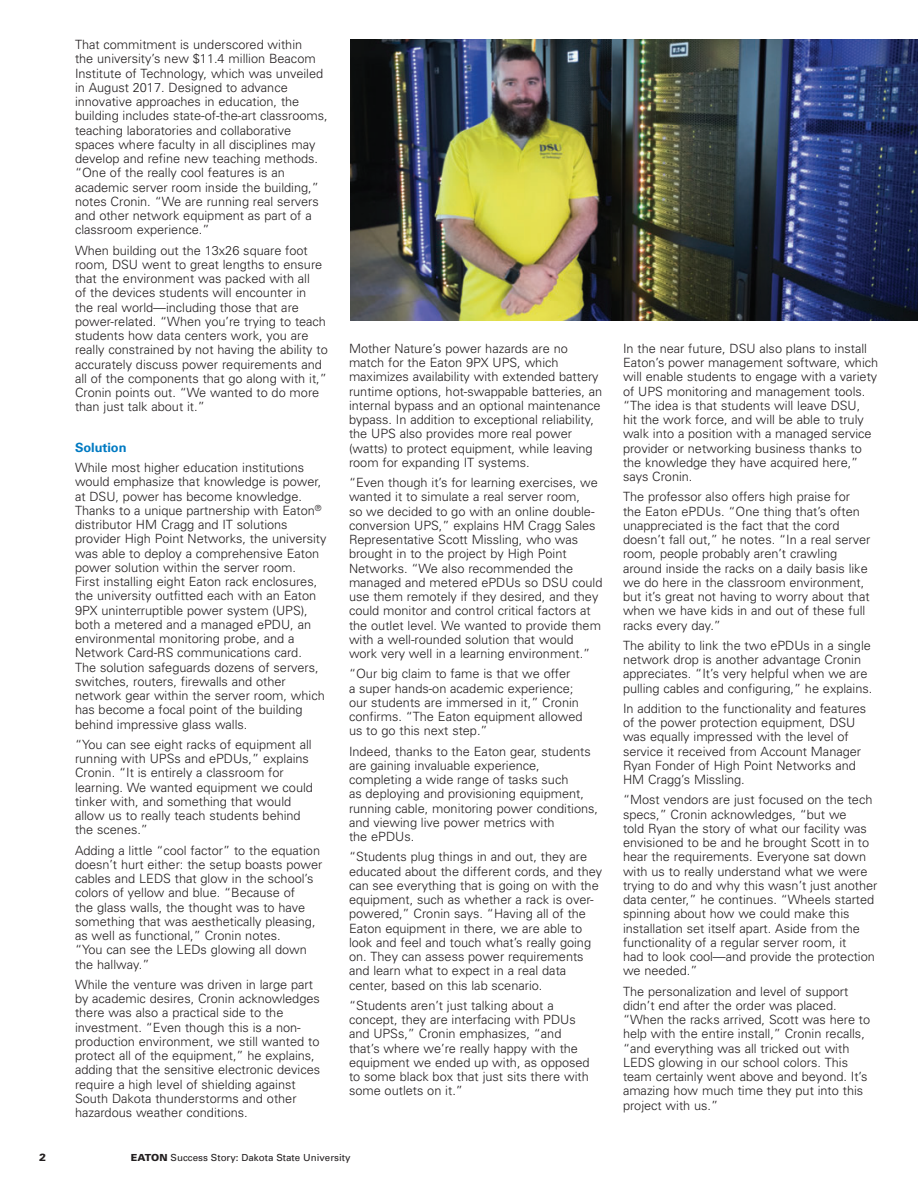
<style>
.page{position:relative;width:918px;height:1188px;background:#fff}
.page>*{position:absolute;margin:0;border:0;box-sizing:border-box;transform-origin:0 0}
._01_Overview__11_pt{font:300 12.75px/14.2px "Univers";color:#231f20}
._01_Overview__11_pt-2{font:700 12.75px "Univers";color:#007ac2}
._00_Folio_Flush_Left{font:900 10.5px "Univers";color:#231f20}
.t1{font:9.75px "Univers";color:#231f20}
.s1{font-weight:900}
</style>
<div class="page">
<img style="left:350px;top:39px;width:568px;height:282px">
<p class="_01_Overview__11_pt" style="left:75px;top:37px;width:254px">That commitment is underscored within<br>the university’s new $11.4 million Beacom Institute of Technology, which was unveiled in August 2017. Designed to advance innovative approaches in education, the building includes state-of-the-art classrooms, teaching laboratories and collaborative spaces where faculty in all disciplines may develop and refine new teaching methods. “One of the really cool features is an academic server room inside the building,” notes Cronin. “We are running real servers and other network equipment as part of a classroom experience.”</p>
<p class="_01_Overview__11_pt" style="left:75px;top:243px;width:254px">When building out the 13x26 square foot room, DSU went to great lengths to ensure that the environment was packed with all<br>of the devices students will encounter in the real world—including those that are power-related. “When you’re trying to teach students how data centers work, you are really constrained by not having the ability to accurately discuss power requirements and all of the components that go along with it,” Cronin points out. “We wanted to do more than just talk about it.”</p>
<p class="_01_Overview__11_pt-2" style="left:75px;top:440px;width:53px">Solution</p>
<p class="_01_Overview__11_pt" style="left:75px;top:460px;width:253px">While most higher education institutions would emphasize that knowledge is power, at DSU, power has become knowledge.<br>Thanks to a unique partnership with Eaton<sup>® </sup>distributor HM Cragg and IT solutions provider High Point Networks, the university was able to deploy a comprehensive Eaton power solution within the server room.<br>First installing eight Eaton rack enclosures, the university outfitted each with an Eaton 9PX uninterruptible power system (UPS), both a metered and a managed ePDU, an environmental monitoring probe, and a Network Card-RS communications card.<br>The solution safeguards dozens of servers, switches, routers, firewalls and other network gear within the server room, which has become a focal point of the building behind impressive glass walls.</p>
<p class="_01_Overview__11_pt" style="left:75px;top:737px;width:239px">“You can see eight racks of equipment all running with UPSs and ePDUs,” explains Cronin. “It is entirely a classroom for learning. We wanted equipment we could tinker with, and something that would allow us to really teach students behind the scenes.”</p>
<p class="_01_Overview__11_pt" style="left:75px;top:843px;width:249px">Adding a little “cool factor” to the equation doesn’t hurt either: the setup boasts power cables and LEDS that glow in the school’s colors of yellow and blue. “Because of<br>the glass walls, the thought was to have something that was aesthetically pleasing, as well as functional,” Cronin notes.<br>“You can see the LEDs glowing all down the hallway.”</p>
<p class="_01_Overview__11_pt" style="left:75px;top:977px;width:247px">While the venture was driven in large part by academic desires, Cronin acknowledges there was also a practical side to the investment. “Even though this is a non&shy;production environment, we still wanted to protect all of the equipment,” he explains, adding that the sensitive electronic devices require a high level of shielding against South Dakota thunderstorms and other hazardous weather conditions.</p>
<p class="_01_Overview__11_pt" style="left:349px;top:341px;width:255px">Mother Nature’s power hazards are no match for the Eaton 9PX UPS, which maximizes availability with extended battery runtime options, hot-swappable batteries, an internal bypass and an optional maintenance bypass. In addition to exceptional reliability, the UPS also provides more real power (watts) to protect equipment, while leaving room for expanding IT systems.</p>
<p class="_01_Overview__11_pt" style="left:349px;top:475px;width:255px">“Even though it’s for learning exercises, we wanted it to simulate a real server room,<br>so we decided to go with an online double&shy;conversion UPS,” explains HM Cragg Sales Representative Scott Missling, who was brought in to the project by High Point Networks. “We also recommended the managed and metered ePDUs so DSU could use them remotely if they desired, and they could monitor and control critical factors at the outlet level. We wanted to provide them with a well-rounded solution that would work very well in a learning environment.”</p>
<p class="_01_Overview__11_pt" style="left:349px;top:667px;width:235px">“Our big claim to fame is that we offer<br>a super hands-on academic experience; our students are immersed in it,” Cronin confirms. “The Eaton equipment allowed us to go this next step.”</p>
<p class="_01_Overview__11_pt" style="left:349px;top:744px;width:251px">Indeed, thanks to the Eaton gear, students are gaining invaluable experience, completing a wide range of tasks such<br>as deploying and provisioning equipment, running cable, monitoring power conditions, and viewing live power metrics with<br>the ePDUs.</p>
<p class="_01_Overview__11_pt" style="left:349px;top:850px;width:255px">“Students plug things in and out, they are educated about the different cords, and they can see everything that is going on with the equipment, such as whether a rack is over&shy;powered,” Cronin says. “Having all of the Eaton equipment in there, we are able to look and feel and touch what’s really going on. They can assess power requirements and learn what to expect in a real data center, based on this lab scenario.</p>
<p class="_01_Overview__11_pt" style="left:349px;top:998px;width:242px">“Students aren’t just talking about a concept, they are interfacing with PDUs and UPSs,” Cronin emphasizes, “and that’s where we’re really happy with the equipment we ended up with, as opposed to some black box that just sits there with some outlets on it.”</p>
<p class="_00_Folio_Flush_Left" style="left:39px;top:1151px;width:9px">2</p>
<p class="t1" style="left:131px;top:1152px;width:221px"><span class="s1">EATON</span> Success Story: Dakota State University</p>
<p class="_01_Overview__11_pt" style="left:623px;top:341px;width:257px">In the near future, DSU also plans to install Eaton’s power management software, which will enable students to engage with a variety of UPS monitoring and management tools. “The idea is that students will leave DSU,<br>hit the work force, and will be able to truly walk into a position with a managed service provider or networking business thanks to the knowledge they have acquired here,” says Cronin.</p>
<p class="_01_Overview__11_pt" style="left:623px;top:490px;width:249px">The professor also offers high praise for the Eaton ePDUs. “One thing that’s often unappreciated is the fact that the cord doesn’t fall out,” he notes. “In a real server room, people probably aren’t crawling around inside the racks on a daily basis like we do here in the classroom environment, but it’s great not having to worry about that when we have kids in and out of these full racks every day.”</p>
<p class="_01_Overview__11_pt" style="left:623px;top:638px;width:251px">The ability to link the two ePDUs in a single network drop is another advantage Cronin appreciates. “It’s very helpful when we are pulling cables and configuring,” he explains.</p>
<p class="_01_Overview__11_pt" style="left:623px;top:701px;width:245px">In addition to the functionality and features of the power protection equipment, DSU was equally impressed with the level of service it received from Account Manager Ryan Fonder of High Point Networks and HM Cragg’s Missling.</p>
<p class="_01_Overview__11_pt" style="left:623px;top:793px;width:256px">“Most vendors are just focused on the tech specs,” Cronin acknowledges, “but we<br>told Ryan the story of what our facility was envisioned to be and he brought Scott in to hear the requirements. Everyone sat down with us to really understand what we were trying to do and why this wasn’t just another data center,” he continues. “Wheels started spinning about how we could make this installation set itself apart. Aside from the functionality of a regular server room, it<br>had to look cool—and provide the protection we needed.”</p>
<p class="_01_Overview__11_pt" style="left:623px;top:984px;width:249px">The personalization and level of support didn’t end after the order was placed. “When the racks arrived, Scott was here to help with the entire install,” Cronin recalls, “and everything was all tricked out with LEDS glowing in our school colors. This team certainly went above and beyond. It’s amazing how much time they put into this project with us.”</p>
</div>
